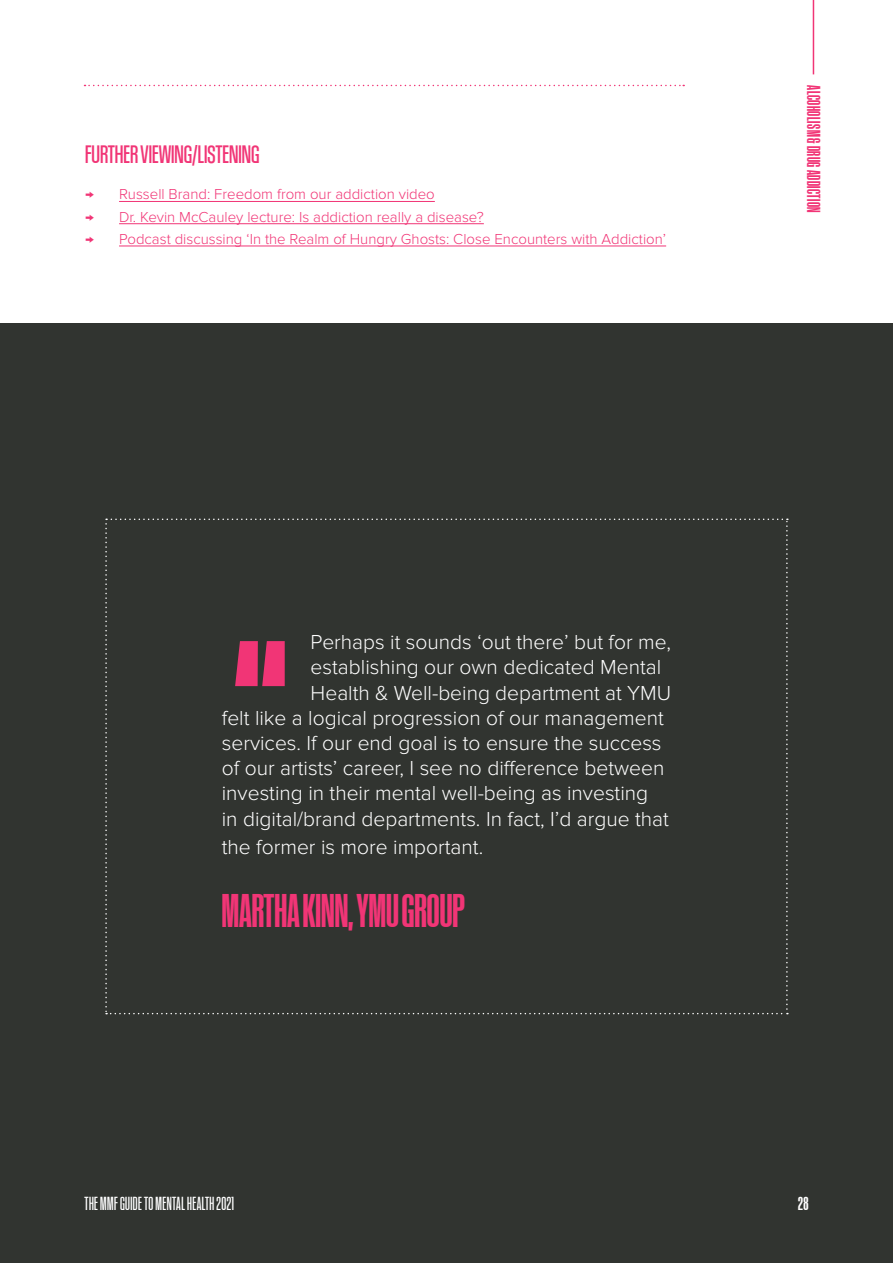
<style>
.page{position:relative;width:893px;height:1263px;background:#fff}
.page>*{position:absolute;margin:0;border:0;box-sizing:border-box;transform-origin:0 0}
.t1{font:500 45px "Kommissar X Cond Web";color:#f13576}
.t2{font:24px "Kommissar Cond Web";color:#f13576}
.t3{font:300 21px "Proxima Nova";color:#fff}
.t4{font:18px "Kommissar X Cond Web";letter-spacing:.025em;color:#fff}
.t5{font:500 18px "Kommissar X Cond Web";letter-spacing:.025em;color:#f13576}
.t6{font:500 18px "Kommissar X Cond Web";color:#fff}
.t7{font:300 15px "Proxima Nova";color:#f13576}
</style>
<div class="page">
<hr style="left:119px;top:201px;width:316px;height:1px;background:#f13576">
<hr style="left:119px;top:223px;width:365px;height:1px;background:#f13576">
<hr style="left:119px;top:246px;width:547px;height:1px;background:#f13576">
<hr style="left:813px;top:0;width:1px;height:74px;background:#f13576">
<svg style="left:85px;top:85px;width:599px;height:1px"></svg>
<div style="left:0;top:324px;width:893px;height:939px;background:#313430"></div>
<svg style="left:105px;top:518px;width:683px;height:496px"></svg>
<p class="t2" style="left:85px;top:139px;width:176px">FURTHER VIEWING/LISTENING</p>
<p class="t7" style="left:85px;top:186px;width:351px">→ Russell Brand: Freedom from our addiction video</p>
<p class="t7" style="left:85px;top:208px;width:400px">→ Dr. Kevin McCauley lecture: Is addiction really a disease?</p>
<p class="t7" style="left:85px;top:230px;width:583px">→ Podcast discussing ‘In the Realm of Hungry Ghosts: Close Encounters with Addiction’</p>
<p class="t5" style="left:825px;top:85px;width:129px;rotate:90deg">ALCOHOLISM &amp; DRUG ADDICTION</p>
<p class="t3" style="left:311px;top:630px;width:362px">Perhaps it sounds ‘out there’ but for me,</p>
<p class="t3" style="left:311px;top:655px;width:352px">establishing our own dedicated Mental</p>
<p class="t3" style="left:311px;top:680px;width:362px">Health &amp; Well-being department at YMU</p>
<p class="t3" style="left:222px;top:706px;width:443px">felt like a logical progression of our management</p>
<p class="t3" style="left:222px;top:731px;width:441px">services. If our end goal is to ensure the success</p>
<p class="t3" style="left:222px;top:756px;width:444px">of our artists’ career, I see no difference between</p>
<p class="t3" style="left:222px;top:781px;width:428px">investing in their mental well-being as investing</p>
<p class="t3" style="left:222px;top:806px;width:449px">in digital/brand departments. In fact, I’d argue that</p>
<p class="t3" style="left:222px;top:835px;width:263px">the former is more important.</p>
<h1 class="t1" style="left:222px;top:881px;width:245px">MARTHA KINN, YMU GROUP</h1>
<p class="t4" style="left:85px;top:1192px;width:151px">THE MMF GUIDE TO MENTAL HEALTH 2021</p>
<p class="t6" style="left:798px;top:1192px;width:12px">28</p>
</div>
